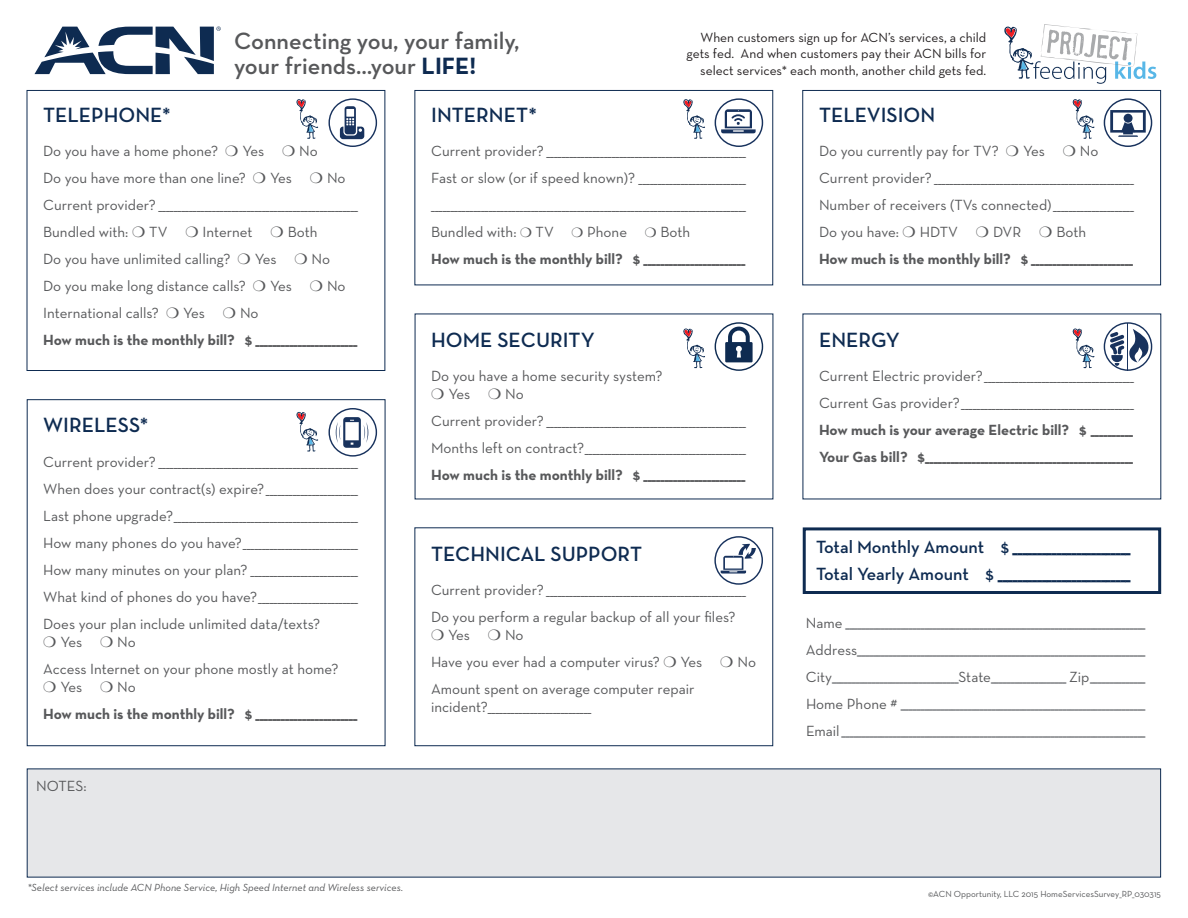
<style>
.page{position:relative;width:1188px;height:918px;background:#fff}
.page>*{position:absolute;margin:0;border:0;box-sizing:border-box;transform-origin:0 0}
.t1{font:600 24px/25.5px "Neutra Text";color:#57585a}
.t2{font:600 21px "Neutra Text";color:#0e2b51}
.t3{font:700 18px/27.6px "Neutra Text";color:#0e2b51}
.t4{font:15px/27px "Neutra Text";color:#57585a}
.t5{font:700 15px/27px "Neutra Text";color:#939598;text-align:justify}
.t6{font:700 15px/27px "Neutra Text";color:#57585a}
.t7{font:13.5px/16.5px "Neutra Text";color:#231f20;text-align:right}
.t8{font:italic 10.5px "Neutra Text";color:#57585a}
.t9{font:9px "Neutra Text";color:#57585a}
.s1{font-weight:700;color:#0e2b51}
.s2{font-weight:600}
.s3{font-weight:400;color:#57585a}
</style>
<div class="page">
<div style="left:27px;top:90px;width:358px;height:281px;border:1px solid #0e2b51"></div>
<div style="left:414px;top:90px;width:359px;height:195px;border:1px solid #0e2b51"></div>
<div style="left:802px;top:90px;width:359px;height:195px;border:1px solid #0e2b51"></div>
<div style="left:27px;top:399px;width:358px;height:347px;border:1px solid #0e2b51"></div>
<svg style="left:34px;top:26px;width:187px;height:48px"></svg>
<svg style="left:329px;top:98px;width:48px;height:49px"></svg>
<svg style="left:715px;top:98px;width:48px;height:49px"></svg>
<svg style="left:1104px;top:98px;width:48px;height:49px"></svg>
<svg style="left:329px;top:408px;width:48px;height:49px"></svg>
<svg style="left:715px;top:322px;width:48px;height:49px"></svg>
<svg style="left:1104px;top:322px;width:48px;height:49px"></svg>
<hr style="left:1127px;top:323px;width:1px;height:47px;background:#18325d">
<div style="left:803px;top:527px;width:358px;height:67px;border:3px solid #0e2b51"></div>
<div style="left:27px;top:769px;width:1134px;height:109px;background:#e6e7e9"></div>
<div style="left:414px;top:527px;width:359px;height:219px;border:1px solid #0e2b51"></div>
<svg style="left:714px;top:536px;width:49px;height:49px"></svg>
<svg style="left:296px;top:99px;width:22px;height:40px"></svg>
<svg style="left:683px;top:99px;width:22px;height:40px"></svg>
<svg style="left:1072px;top:99px;width:22px;height:40px"></svg>
<svg style="left:296px;top:412px;width:22px;height:40px"></svg>
<svg style="left:683px;top:328px;width:22px;height:41px"></svg>
<svg style="left:1072px;top:328px;width:22px;height:41px"></svg>
<svg style="left:1004px;top:24px;width:152px;height:60px"></svg>
<h1 class="t1" style="left:234px;top:27px;width:287px">Connecting you, your family, your friends…your <span class="s1">LIFE!</span></h1>
<p class="t7" style="left:687px;top:29px;width:301px">When customers sign up for ACN’s services, a child gets fed. And when customers pay their ACN bills for select services* each month, another child gets fed.</p>
<h2 class="t2" style="left:43px;top:102px;width:129px">TELEPHONE*</h2>
<p class="t4" style="left:43px;top:138px;width:176px">Do you have a home phone?</p>
<p class="t4" style="left:242px;top:138px;width:23px">Yes</p>
<p class="t4" style="left:299px;top:138px;width:20px">No</p>
<p class="t4" style="left:43px;top:165px;width:204px">Do you have more than one line?</p>
<p class="t4" style="left:270px;top:165px;width:23px">Yes</p>
<p class="t4" style="left:43px;top:165px;width:316px;text-indent:284px">No<br>Current provider? ____________________________________________________<br>Bundled with:</p>
<p class="t4" style="left:149px;top:219px;width:20px">TV</p>
<p class="t4" style="left:203px;top:219px;width:52px">Internet</p>
<p class="t4" style="left:288px;top:219px;width:31px">Both</p>
<p class="t4" style="left:43px;top:246px;width:189px">Do you have unlimited calling?</p>
<p class="t4" style="left:255px;top:246px;width:23px">Yes</p>
<p class="t4" style="left:312px;top:246px;width:20px">No</p>
<p class="t4" style="left:43px;top:273px;width:204px">Do you make long distance calls?</p>
<p class="t4" style="left:270px;top:273px;width:23px">Yes</p>
<p class="t4" style="left:327px;top:273px;width:20px">No</p>
<p class="t4" style="left:43px;top:300px;width:117px">International calls?</p>
<p class="t4" style="left:183px;top:300px;width:23px">Yes</p>
<p class="t4" style="left:240px;top:300px;width:20px">No</p>
<p class="t6" style="left:43px;top:327px;width:316px">How much is the monthly bill? $ ________________________</p>
<h2 class="t2" style="left:43px;top:412px;width:107px">WIRELESS*</h2>
<p class="t4" style="left:43px;top:448px;width:316px;text-align:justify">Current provider? ____________________________________________________ When does your contract(s) expire?________________________ Last phone upgrade?________________________________________________ How many phones do you have?______________________________ How many minutes on your plan? ____________________________ What kind of phones do you have?__________________________ Does your plan include unlimited data/texts?</p>
<p class="t4" style="left:60px;top:628px;width:23px">Yes</p>
<p class="t4" style="left:43px;top:628px;width:297px;text-indent:74px">No<br>Access Internet on your phone mostly at home?</p>
<p class="t4" style="left:60px;top:673px;width:23px">Yes</p>
<p class="t4" style="left:117px;top:673px;width:20px">No</p>
<p class="t6" style="left:43px;top:700px;width:316px">How much is the monthly bill? $ ________________________</p>
<p class="t4" style="left:36px;top:772px;width:52px">NOTES:</p>
<h2 class="t2" style="left:431px;top:102px;width:107px">INTERNET*</h2>
<p class="t4" style="left:431px;top:138px;width:316px;text-align:justify">Current provider? ____________________________________________________ Fast or slow (or if speed known)? ____________________________ __________________________________________________________________________________ Bundled with:</p>
<p class="t4" style="left:536px;top:219px;width:20px">TV</p>
<p class="t4" style="left:587px;top:219px;width:41px">Phone</p>
<p class="t4" style="left:660px;top:219px;width:31px">Both</p>
<p class="t6" style="left:431px;top:246px;width:316px">How much is the monthly bill? $ ________________________</p>
<h2 class="t2" style="left:431px;top:327px;width:165px">HOME SECURITY</h2>
<p class="t4" style="left:448px;top:367px;width:216px;line-height:18px;text-indent:-17px">Do you have a home security system?<br>Yes</p>
<p class="t4" style="left:431px;top:380px;width:316px;text-indent:74px">No<br>Current provider? ____________________________________________________<br>Months left on contract?__________________________________________</p>
<p class="t6" style="left:431px;top:461px;width:316px">How much is the monthly bill? $ ________________________</p>
<h2 class="t2" style="left:431px;top:540px;width:213px">TECHNICAL SUPPORT</h2>
<p class="t4" style="left:431px;top:576px;width:316px">Current provider? ____________________________________________________<br>Do you perform a regular backup of all your files?</p>
<p class="t4" style="left:448px;top:621px;width:23px">Yes</p>
<p class="t4" style="left:431px;top:621px;width:230px;text-indent:74px">No<br>Have you ever had a computer virus?</p>
<p class="t4" style="left:681px;top:648px;width:23px">Yes</p>
<p class="t4" style="left:737px;top:648px;width:20px">No</p>
<p class="t4" style="left:431px;top:680px;width:265px;line-height:18px">Amount spent on average computer repair incident?___________________________</p>
<p class="t8" style="left:27px;top:881px;width:377px">*Select services include ACN Phone Service, High Speed Internet and Wireless services.</p>
<h2 class="t2" style="left:819px;top:102px;width:118px">TELEVISION</h2>
<p class="t4" style="left:819px;top:138px;width:181px">Do you currently pay for TV?</p>
<p class="t4" style="left:1023px;top:138px;width:23px">Yes</p>
<p class="t4" style="left:819px;top:138px;width:316px;text-indent:261px">No Current provider? ____________________________________________________ Number of receivers (TVs connected)_____________________ Do you have:</p>
<p class="t4" style="left:920px;top:219px;width:40px">HDTV</p>
<p class="t4" style="left:993px;top:219px;width:30px">DVR</p>
<p class="t4" style="left:1056px;top:219px;width:31px">Both</p>
<p class="t6" style="left:819px;top:246px;width:316px">How much is the monthly bill? $ ________________________</p>
<h2 class="t2" style="left:819px;top:327px;width:82px">ENERGY</h2>
<p class="t4" style="left:819px;top:362px;width:316px">Current Electric provider?_______________________________________<br>Current Gas provider?_____________________________________________</p>
<p class="t6" style="left:819px;top:416px;width:316px">How much is your average Electric bill? $ __________<br>Your Gas bill? $_________________________________________________</p>
<p class="t3" style="left:816px;top:532px;width:316px"><span class="s2">Total Monthly Amount $</span> ________________________<br><span class="s2">Total Yearly Amount $</span> ___________________________</p>
<p class="t5" style="left:806px;top:609px;width:341px"><span class="s3">Name</span> ____________________________________________________________________________ <span class="s3">Address</span>_________________________________________________________________________ <span class="s3">City</span>________________________________<span class="s3">State</span>___________________ <span class="s3">Zip</span>______________ <span class="s3">Home Phone #</span> ______________________________________________________________ <span class="s3">Email</span>_____________________________________________________________________________</p>
<p class="t9" style="left:928px;top:889px;width:234px">©ACN Opportunity, LLC 2015 HomeServicesSurvey_RP_030315</p>
</div>
